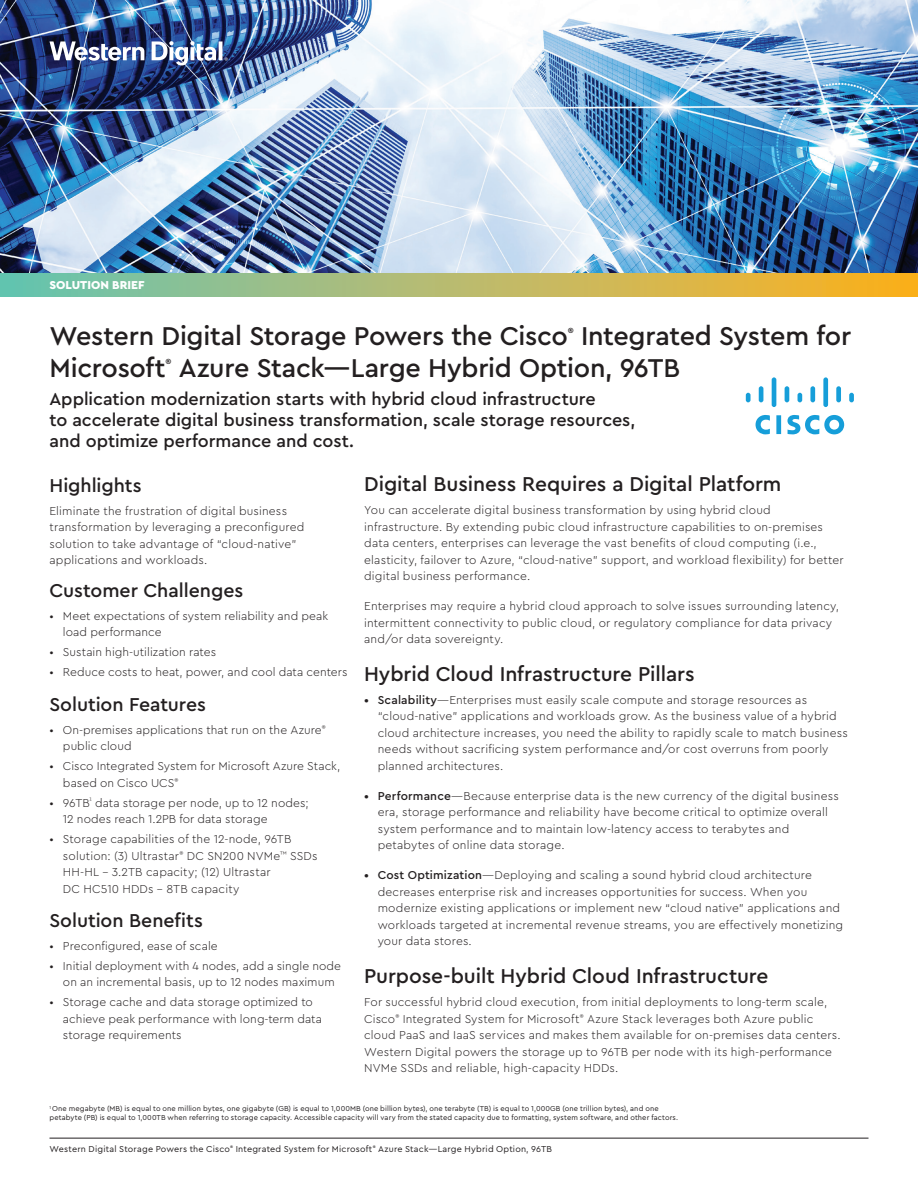
<style>
.page{position:relative;width:918px;height:1188px;background:#fff}
.page>*{position:absolute;margin:0;border:0;box-sizing:border-box;transform-origin:0 0}
.t1{font:500 27px "Cera PRO";letter-spacing:-.01em;color:#231f20}
.t2{font:500 21px "Cera PRO";letter-spacing:-.005em;color:#231f20}
.t3{font:500 19.5px "Cera PRO";letter-spacing:-.005em;color:#231f20}
.t4{font:500 18px/21px "Cera PRO";letter-spacing:-.005em;color:#231f20}
.t5{font:300 12px/16.5px "Cera PRO";letter-spacing:.01em;color:#231f20}
.t6{font:900 12px "Cera PRO";color:#fff}
.t7{font:500 10.5px "Cera PRO";color:#231f20}
.t8{font:9px "Cera PRO";letter-spacing:.02em;color:#231f20}
.t9{font:7.5px/9px "Cera PRO";letter-spacing:.015em;color:#231f20}
.s1{font-weight:500}
</style>
<div class="page">
<img style="left:0;top:0;width:918px;height:273px">
<div style="left:0;top:273px;width:918px;height:24px;background:linear-gradient(to right,#6ac5b6,#ffb120)"></div>
<hr style="left:49px;top:1138px;width:820px;height:1px;background:#231f20">
<svg style="left:49px;top:41px;width:95px;height:20px"></svg>
<svg style="left:152px;top:41px;width:76px;height:24px"></svg>
<svg style="left:745px;top:394px;width:92px;height:41px"></svg>
<svg style="left:746px;top:377px;width:108px;height:57px"></svg>
<p class="t6" style="left:49px;top:277px;width:97px">SOLUTION BRIEF</p>
<h1 class="t1" style="left:49px;top:318px;width:520px">Western Digital Storage Powers the Cisco</h1>
<p class="t7" style="left:568px;top:324px;width:8px">®</p>
<h1 class="t1" style="left:581px;top:318px;width:272px">Integrated System for</h1>
<h1 class="t1" style="left:50px;top:350px;width:118px">Microsoft</h1>
<p class="t7" style="left:166px;top:356px;width:8px">®</p>
<h1 class="t1" style="left:179px;top:350px;width:503px">Azure Stack—Large Hybrid Option, 96TB</h1>
<h3 class="t4" style="left:49px;top:387px;width:587px">Application modernization starts with hybrid cloud infrastructure<br>to accelerate digital business transformation, scale storage resources, and optimize performance and cost.</h3>
<h3 class="t3" style="left:49px;top:472px;width:94px">Highlights</h3>
<p class="t5" style="left:49px;top:502px;width:256px">Eliminate the frustration of digital business transformation by leveraging a preconfigured solution to take advantage of “cloud-native” applications and workloads.</p>
<h3 class="t3" style="left:49px;top:578px;width:195px">Customer Challenges</h3>
<p class="t5" style="left:63px;top:607px;width:267px;text-indent:-14px">• Meet expectations of system reliability and peak load performance</p>
<p class="t5" style="left:49px;top:643px;width:168px">• Sustain high-utilization rates</p>
<p class="t5" style="left:49px;top:663px;width:300px">• Reduce costs to heat, power, and cool data centers</p>
<h3 class="t3" style="left:49px;top:692px;width:158px">Solution Features</h3>
<p class="t5" style="left:63px;top:721px;width:264px;text-indent:-14px">• On-premises applications that run on the Azure<sup>® </sup>public cloud</p>
<p class="t5" style="left:63px;top:757px;width:279px;text-indent:-14px">• Cisco Integrated System for Microsoft Azure Stack, based on Cisco UCS<sup>®</sup></p>
<p class="t5" style="left:63px;top:794px;width:247px;text-indent:-13px">• 96TB<sup>¹</sup> data storage per node, up to 12 nodes;<br>12 nodes reach 1.2PB for data storage</p>
<p class="t5" style="left:63px;top:830px;width:256px;text-indent:-14px">• Storage capabilities of the 12-node, 96TB solution: (3) Ultrastar<sup>®</sup> DC SN200 NVMe<sup>™</sup> SSDs HH-HL – 3.2TB capacity; (12) Ultrastar<br>DC HC510 HDDs – 8TB capacity</p>
<h3 class="t3" style="left:49px;top:908px;width:155px">Solution Benefits</h3>
<p class="t5" style="left:49px;top:937px;width:170px">• Preconfigured, ease of scale</p>
<p class="t5" style="left:49px;top:957px;width:293px;text-align:center">• Initial deployment with 4 nodes, add a single node on an incremental basis, up to 12 nodes maximum</p>
<p class="t5" style="left:63px;top:993px;width:261px;text-indent:-14px">• Storage cache and data storage optimized to achieve peak performance with long-term data storage requirements</p>
<h2 class="t2" style="left:364px;top:470px;width:419px">Digital Business Requires a Digital Platform</h2>
<p class="t5" style="left:364px;top:501px;width:481px">You can accelerate digital business transformation by using hybrid cloud infrastructure. By extending pubic cloud infrastructure capabilities to on-premises data centers, enterprises can leverage the vast benefits of cloud computing (i.e., elasticity, failover to Azure, “cloud-native” support, and workload flexibility) for better digital business performance.</p>
<p class="t5" style="left:364px;top:597px;width:476px">Enterprises may require a hybrid cloud approach to solve issues surrounding latency, intermittent connectivity to public cloud, or regulatory compliance for data privacy and/or data sovereignty.</p>
<h2 class="t2" style="left:364px;top:660px;width:332px">Hybrid Cloud Infrastructure Pillars</h2>
<p class="t5" style="left:378px;top:691px;width:472px;text-indent:-14px"><span class="s1">• Scalability</span>—Enterprises must easily scale compute and storage resources as “cloud-native” applications and workloads grow. As the business value of a hybrid cloud architecture increases, you need the ability to rapidly scale to match business needs without sacrificing system performance and/or cost overruns from poorly planned architectures.</p>
<p class="t5" style="left:378px;top:787px;width:463px;text-indent:-14px"><span class="s1">• Performance</span>—Because enterprise data is the new currency of the digital business era, storage performance and reliability have become critical to optimize overall system performance and to maintain low-latency access to terabytes and petabytes of online data storage.</p>
<p class="t5" style="left:378px;top:867px;width:467px;text-indent:-14px"><span class="s1">• Cost Optimization</span>—Deploying and scaling a sound hybrid cloud architecture decreases enterprise risk and increases opportunities for success. When you modernize existing applications or implement new “cloud native” applications and workloads targeted at incremental revenue streams, you are effectively monetizing your data stores.</p>
<h2 class="t2" style="left:364px;top:962px;width:406px">Purpose-built Hybrid Cloud Infrastructure</h2>
<p class="t5" style="left:364px;top:993px;width:478px">For successful hybrid cloud execution, from initial deployments to long-term scale, Cisco<sup>®</sup> Integrated System for Microsoft<sup>®</sup> Azure Stack leverages both Azure public cloud PaaS and IaaS services and makes them available for on-premises data centers.<br>Western Digital powers the storage up to 96TB per node with its high-performance NVMe SSDs and reliable, high-capacity HDDs.</p>
<p class="t9" style="left:49px;top:1104px;width:630px"><sup>1</sup> One megabyte (MB) is equal to one million bytes, one gigabyte (GB) is equal to 1,000MB (one billion bytes), one terabyte (TB) is equal to 1,000GB (one trillion bytes), and one petabyte (PB) is equal to 1,000TB when referring to storage capacity. Accessible capacity will vary from the stated capacity due to formatting, system software, and other factors.</p>
<p class="t8" style="left:49px;top:1143px;width:504px">Western Digital Storage Powers the Cisco<sup>®</sup> Integrated System for Microsoft<sup>®</sup> Azure Stack—Large Hybrid Option, 96TB</p>
</div>
